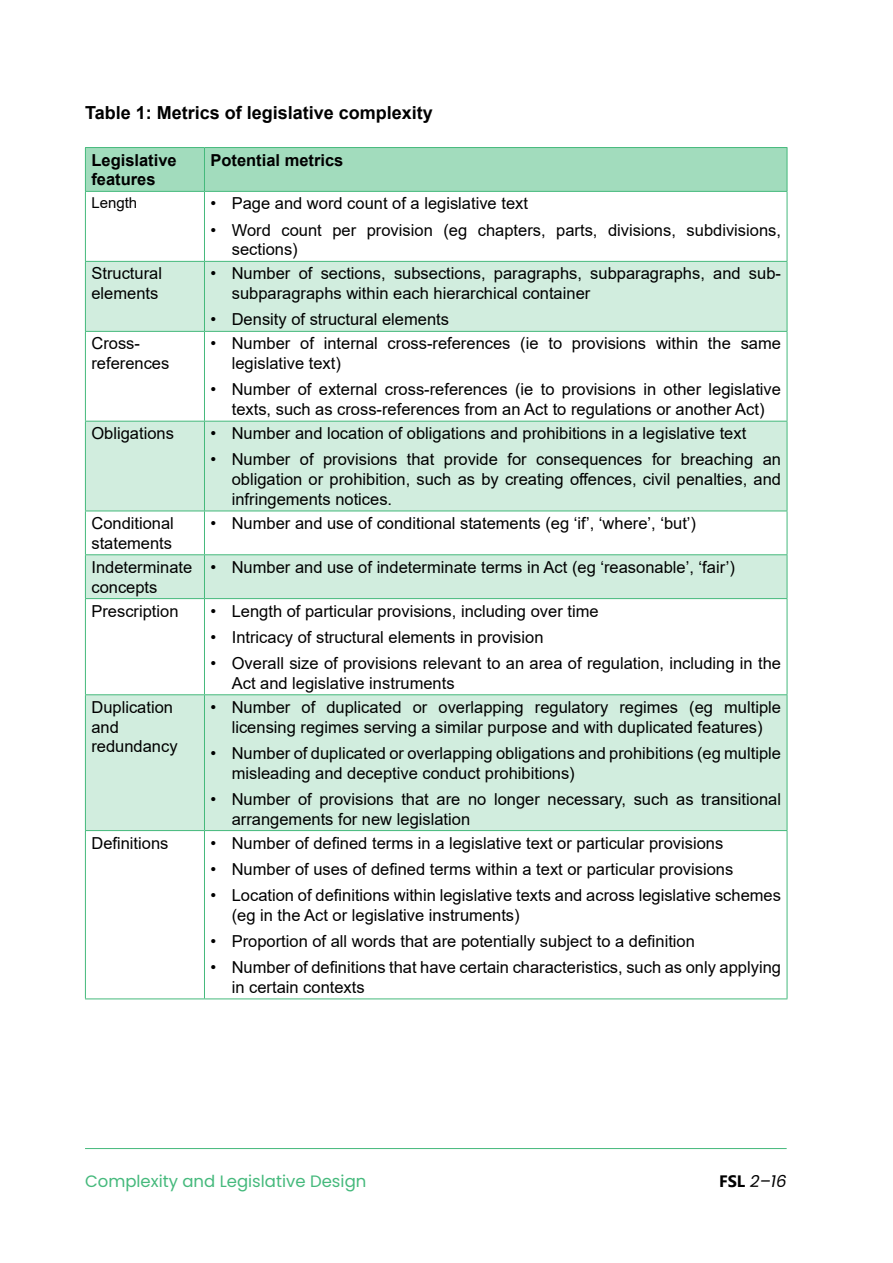
<style>
.page{position:relative;width:893px;height:1263px;background:#fff}
.page>*{position:absolute;margin:0;border:0;box-sizing:border-box;transform-origin:0 0}
.Table_Caption{font:700 18px "Arial";color:#000}
.Table_Text{font:16.5px/19.8px "Arial";color:#000}
.Table_Heading{font:700 16.5px/19.8px "Arial";color:#000}
.t1{font:16.5px "Poppins";color:#45b97c}
.t2{font:italic 16.5px "Poppins";color:#000}
.Table_Text-2{font:15px "Arial";color:#000}
.s1{font-family:"Gadugi";font-weight:700;font-style:normal}
</style>
<div class="page">
<hr style="left:85px;top:1148px;width:702px;height:1px;background:#45b97c">
<div style="left:86px;top:148px;width:701px;height:43px;background:#a2dcbd"></div>
<svg style="left:86px;top:262px;width:701px;height:568px;fill:#d1edde"></svg>
<hr style="left:85px;top:147px;width:119px;height:1px;background:#45b97c">
<hr style="left:85px;top:148px;width:1px;height:43px;background:#45b97c">
<hr style="left:204px;top:147px;width:583px;height:1px;background:#45b97c">
<hr style="left:204px;top:148px;width:1px;height:43px;background:#45b97c">
<hr style="left:787px;top:148px;width:1px;height:43px;background:#45b97c">
<hr style="left:85px;top:191px;width:119px;height:1px;background:#45b97c">
<hr style="left:85px;top:192px;width:1px;height:69px;background:#45b97c">
<hr style="left:204px;top:191px;width:583px;height:1px;background:#45b97c">
<hr style="left:204px;top:192px;width:1px;height:69px;background:#45b97c">
<hr style="left:787px;top:192px;width:1px;height:69px;background:#45b97c">
<hr style="left:85px;top:261px;width:119px;height:1px;background:#45b97c">
<hr style="left:85px;top:262px;width:1px;height:69px;background:#45b97c">
<hr style="left:204px;top:261px;width:583px;height:1px;background:#45b97c">
<hr style="left:204px;top:262px;width:1px;height:69px;background:#45b97c">
<hr style="left:787px;top:262px;width:1px;height:69px;background:#45b97c">
<hr style="left:85px;top:331px;width:119px;height:1px;background:#45b97c">
<hr style="left:85px;top:332px;width:1px;height:89px;background:#45b97c">
<hr style="left:204px;top:331px;width:583px;height:1px;background:#45b97c">
<hr style="left:204px;top:332px;width:1px;height:89px;background:#45b97c">
<hr style="left:787px;top:332px;width:1px;height:89px;background:#45b97c">
<hr style="left:85px;top:421px;width:119px;height:1px;background:#45b97c">
<hr style="left:85px;top:421px;width:1px;height:90px;background:#45b97c">
<hr style="left:204px;top:421px;width:583px;height:1px;background:#45b97c">
<hr style="left:204px;top:421px;width:1px;height:90px;background:#45b97c">
<hr style="left:787px;top:421px;width:1px;height:90px;background:#45b97c">
<hr style="left:85px;top:511px;width:119px;height:1px;background:#45b97c">
<hr style="left:85px;top:511px;width:1px;height:43px;background:#45b97c">
<hr style="left:204px;top:511px;width:583px;height:1px;background:#45b97c">
<hr style="left:204px;top:511px;width:1px;height:43px;background:#45b97c">
<hr style="left:787px;top:511px;width:1px;height:43px;background:#45b97c">
<hr style="left:85px;top:554px;width:119px;height:1px;background:#45b97c">
<hr style="left:85px;top:555px;width:1px;height:43px;background:#45b97c">
<hr style="left:204px;top:554px;width:583px;height:1px;background:#45b97c">
<hr style="left:204px;top:555px;width:1px;height:43px;background:#45b97c">
<hr style="left:787px;top:555px;width:1px;height:43px;background:#45b97c">
<hr style="left:85px;top:598px;width:119px;height:1px;background:#45b97c">
<hr style="left:85px;top:599px;width:1px;height:95px;background:#45b97c">
<hr style="left:204px;top:598px;width:583px;height:1px;background:#45b97c">
<hr style="left:204px;top:599px;width:1px;height:95px;background:#45b97c">
<hr style="left:787px;top:599px;width:1px;height:95px;background:#45b97c">
<hr style="left:85px;top:694px;width:119px;height:1px;background:#45b97c">
<hr style="left:85px;top:695px;width:1px;height:135px;background:#45b97c">
<hr style="left:204px;top:694px;width:583px;height:1px;background:#45b97c">
<hr style="left:204px;top:695px;width:1px;height:135px;background:#45b97c">
<hr style="left:787px;top:695px;width:1px;height:135px;background:#45b97c">
<hr style="left:85px;top:830px;width:119px;height:1px;background:#45b97c">
<hr style="left:85px;top:831px;width:1px;height:167px;background:#45b97c">
<hr style="left:204px;top:830px;width:583px;height:1px;background:#45b97c">
<hr style="left:204px;top:831px;width:1px;height:167px;background:#45b97c">
<hr style="left:787px;top:831px;width:1px;height:167px;background:#45b97c">
<hr style="left:85px;top:998px;width:119px;height:1px;background:#45b97c">
<hr style="left:204px;top:998px;width:583px;height:1px;background:#45b97c">
<p class="Table_Caption" style="left:85px;top:100px;width:349px">Table 1: Metrics of legislative complexity</p>
<p class="Table_Heading" style="left:91px;top:150px;width:87px">Legislative features</p>
<p class="Table_Heading" style="left:210px;top:150px;width:134px">Potential metrics</p>
<p class="Table_Text-2" style="left:91px;top:193px;width:47px">Length</p>
<p class="Table_Text" style="left:210px;top:194px;width:319px">• Page and word count of a legislative text</p>
<p class="Table_Text" style="left:232px;top:220px;width:551px;text-indent:-21px">• Word count per provision (eg chapters, parts, divisions, subdivisions, sections)</p>
<p class="Table_Text" style="left:91px;top:264px;width:72px">Structural elements</p>
<p class="Table_Text" style="left:232px;top:264px;width:551px;text-indent:-21px">• Number of sections, subsections, paragraphs, subparagraphs, and sub&shy;subparagraphs within each hierarchical container</p>
<p class="Table_Text" style="left:210px;top:310px;width:240px">• Density of structural elements</p>
<p class="Table_Text" style="left:91px;top:334px;width:79px">Cross&shy;references</p>
<p class="Table_Text" style="left:232px;top:334px;width:551px;text-indent:-21px">• Number of internal cross-references (ie to provisions within the same legislative text)</p>
<p class="Table_Text" style="left:210px;top:380px;width:572px;text-align:center">• Number of external cross-references (ie to provisions in other legislative texts, such as cross-references from an Act to regulations or another Act)</p>
<p class="Table_Text" style="left:91px;top:423px;width:84px">Obligations</p>
<p class="Table_Text" style="left:210px;top:423px;width:537px">• Number and location of obligations and prohibitions in a legislative text</p>
<p class="Table_Text" style="left:232px;top:450px;width:551px;text-align:justify;text-indent:-21px">• Number of provisions that provide for consequences for breaching an obligation or prohibition, such as by creating offences, civil penalties, and infringements notices.</p>
<p class="Table_Text" style="left:91px;top:513px;width:84px">Conditional statements</p>
<p class="Table_Text" style="left:210px;top:513px;width:487px">• Number and use of conditional statements (eg ‘if’, ‘where’, ‘but’)</p>
<p class="Table_Text" style="left:91px;top:557px;width:102px">Indeterminate concepts</p>
<p class="Table_Text" style="left:210px;top:557px;width:526px">• Number and use of indeterminate terms in Act (eg ‘reasonable’, ‘fair’)</p>
<p class="Table_Text" style="left:91px;top:601px;width:89px">Prescription</p>
<p class="Table_Text" style="left:210px;top:601px;width:390px">• Length of particular provisions, including over time</p>
<p class="Table_Text" style="left:210px;top:627px;width:335px">• Intricacy of structural elements in provision</p>
<p class="Table_Text" style="left:232px;top:653px;width:551px;text-indent:-21px">• Overall size of provisions relevant to an area of regulation, including in the<br>Act and legislative instruments</p>
<p class="Table_Text" style="left:91px;top:697px;width:88px">Duplication and redundancy</p>
<p class="Table_Text" style="left:210px;top:697px;width:572px;text-align:center">• Number of duplicated or overlapping regulatory regimes (eg multiple licensing regimes serving a similar purpose and with duplicated features)</p>
<p class="Table_Text" style="left:232px;top:743px;width:551px;text-indent:-21px">• Number of duplicated or overlapping obligations and prohibitions (eg multiple misleading and deceptive conduct prohibitions)</p>
<p class="Table_Text" style="left:232px;top:789px;width:551px;text-indent:-21px">• Number of provisions that are no longer necessary, such as transitional arrangements for new legislation</p>
<p class="Table_Text" style="left:91px;top:833px;width:79px">Definitions</p>
<p class="Table_Text" style="left:210px;top:833px;width:514px">• Number of defined terms in a legislative text or particular provisions</p>
<p class="Table_Text" style="left:210px;top:859px;width:524px">• Number of uses of defined terms within a text or particular provisions</p>
<p class="Table_Text" style="left:232px;top:885px;width:551px;text-indent:-21px">• Location of definitions within legislative texts and across legislative schemes (eg in the Act or legislative instruments)</p>
<p class="Table_Text" style="left:210px;top:931px;width:486px">• Proportion of all words that are potentially subject to a definition</p>
<p class="Table_Text" style="left:232px;top:957px;width:551px;text-indent:-21px">• Number of definitions that have certain characteristics, such as only applying in certain contexts</p>
<p class="t1" style="left:85px;top:1171px;width:283px">Complexity and Legislative Design</p>
<p class="t2" style="left:719px;top:1171px;width:69px"><span class="s1">FSL</span> 2–16</p>
</div>
